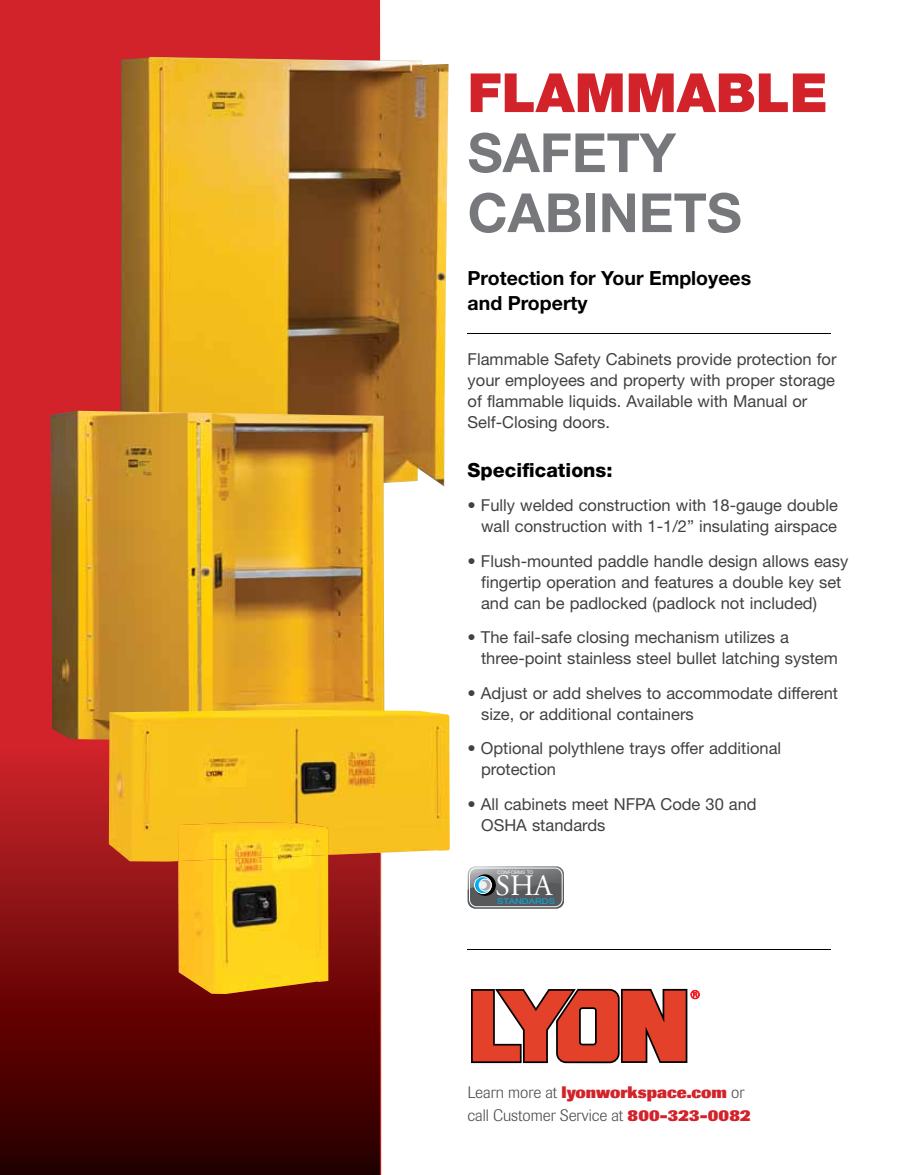
<style>
.page{position:relative;width:905px;height:1175px;background:#fff}
.page>*{position:absolute;margin:0;border:0;box-sizing:border-box;transform-origin:0 0}
.t1{font:700 54px/60px "Helvetica Neue";color:#77787b}
.t2{font:900 54px "Helvetica Neue";color:#d2232a}
.t3{font:29.7px "Adobe Garamond Pro";color:#fff}
.t4{font:700 19.5px/25.5px "Helvetica Neue";color:#000}
.t5{font:800 19.5px "Helvetica Neue";color:#000}
.t6{font:16.5px/21px "Helvetica Neue";color:#414042}
.t7{font:300 16.5px/22.5px "Imago";color:#4d4d4f}
.t8{font:7.8px "Arial";color:#00aeef;scale:1.21 1}
.t9{font:4.8px "Arial";color:#fff}
.s1{font-weight:800;color:#d2232a}
</style>
<div class="page">
<svg style="left:380px;top:0;width:1px;height:1174px"></svg>
<div style="left:0;top:0;width:380px;height:1174px;background:#d2232a"></div>
<svg style="left:471px;top:988px;width:228px;height:75px"></svg>
<hr style="left:467px;top:949px;width:363px;height:1px;background:#000">
<hr style="left:467px;top:333px;width:363px;height:1px;background:#000">
<img style="left:0;top:767px;width:380px;height:407px">
<svg style="left:467px;top:866px;width:97px;height:42px;background:#727375"></svg>
<div style="left:469px;top:867px;width:93px;height:40px;border:1px solid #fff;border-radius:7px"></div>
<svg style="left:474px;top:874px;width:22px;height:21px"></svg>
<svg style="left:474px;top:876px;width:17px;height:17px"></svg>
<div style="left:474px;top:876px;width:17px;height:17px;border:1px solid #fff;border-radius:50%"></div>
<div style="left:479px;top:879px;width:12px;height:12px;background:#a7a9ac;border-radius:50%"></div>
<div style="left:479px;top:879px;width:12px;height:12px;border:1px solid #fff;border-radius:50%"></div>
<div style="left:479px;top:881px;width:8px;height:8px;background:#f1f1f2;border-radius:50%"></div>
<img style="left:120px;top:57px;width:328px;height:430px">
<img style="left:50px;top:411px;width:334px;height:329px">
<img style="left:109px;top:710px;width:340px;height:151px">
<img style="left:178px;top:861px;width:150px;height:133px">
<img style="left:178px;top:822px;width:150px;height:39px">
<h1 class="t2" style="left:467px;top:61px;width:362px">FLAMMABLE</h1>
<h1 class="t1" style="left:467px;top:122px;width:275px">SAFETY<br>CABINETS</h1>
<p class="t4" style="left:467px;top:264px;width:285px">Protection for Your Employees and Property</p>
<p class="t6" style="left:467px;top:348px;width:370px">Flammable Safety Cabinets provide protection for your employees and property with proper storage of flammable liquids. Available with Manual or Self-Closing doors.</p>
<p class="t5" style="left:467px;top:458px;width:146px">Specifications:</p>
<p class="t6" style="left:467px;top:494px;width:372px;text-align:right">• Fully welded construction with 18-gauge double wall construction with 1-1/2” insulating airspace</p>
<p class="t6" style="left:481px;top:550px;width:369px;text-indent:-13px">• Flush-mounted paddle handle design allows easy fingertip operation and features a double key set and can be padlocked (padlock not included)</p>
<p class="t6" style="left:481px;top:626px;width:358px;text-indent:-13px">• The fail-safe closing mechanism utilizes a three-point stainless steel bullet latching system</p>
<p class="t6" style="left:481px;top:682px;width:358px;text-indent:-13px">• Adjust or add shelves to accommodate different size, or additional containers</p>
<p class="t6" style="left:481px;top:737px;width:301px;text-indent:-13px">• Optional polythlene trays offer additional protection</p>
<p class="t6" style="left:481px;top:793px;width:277px;text-indent:-13px">• All cabinets meet NFPA Code 30 and<br>OSHA standards</p>
<p class="t9" style="left:497px;top:869px;width:38px">CONFORMS TO</p>
<p class="t8" style="left:497px;top:895px;width:49px">STANDARDS</p>
<h2 class="t3" style="left:495px;top:868px;width:58px">SHA</h2>
<p class="t7" style="left:467px;top:1081px;width:284px">Learn more at <span class="s1">lyonworkspace.com</span> or call Customer Service at <span class="s1">800-323-0082</span></p>
</div>
